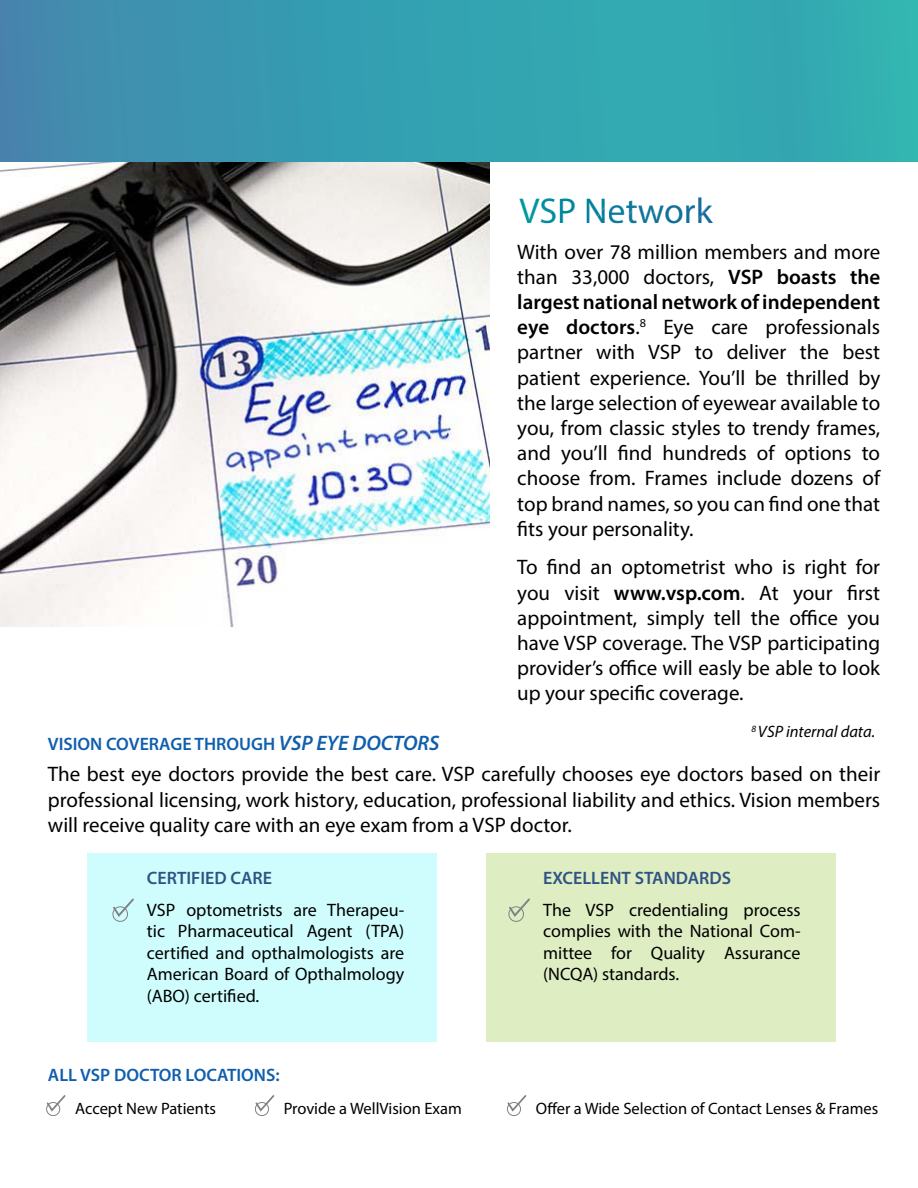
<style>
.page{position:relative;width:918px;height:1188px;background:#fff}
.page>*{position:absolute;margin:0;border:0;box-sizing:border-box;transform-origin:0 0}
.t1{font:36px "Myriad Pro";color:#00989e}
.t2{font:21px/25.2px "Myriad Pro";color:#000;text-align:justify}
.t3{font:18px/21.6px "Myriad Pro";color:#000;text-align:justify}
.t4{font:600 18px "Myriad Pro";color:#105fad}
.t5{font:600 18px "Myriad Pro";color:#2f5483}
.t6{font:16.5px "Myriad Pro";color:#000}
.t7{font:italic 16.5px "Myriad Pro";color:#000}
.s1{font-style:italic;font-size:21px}
.s2{color:#008f9e}
.s3{color:#008d9e}
.s4{color:#02829d}
.s5{color:#0a7b9c}
.s6{color:#0c799c}
.s7{color:#0f759b}
.s8{color:#12719a}
.s9{color:#156d9a}
.s10{color:#166c9a}
.s11{font-weight:600}
</style>
<div class="page">
<img style="left:0;top:162px;width:490px;height:465px">
<div style="left:486px;top:854px;width:349px;height:188px;background:#deedc2"></div>
<div style="left:87px;top:854px;width:349px;height:188px;background:#cffdfd"></div>
<div style="left:113px;top:907px;width:15px;height:15px;border:1px solid #808285;border-radius:7px"></div>
<svg style="left:112px;top:898px;width:22px;height:21px"></svg>
<div style="left:509px;top:907px;width:15px;height:15px;border:1px solid #808285;border-radius:7px"></div>
<svg style="left:508px;top:898px;width:22px;height:21px"></svg>
<div style="left:46px;top:1102px;width:14px;height:14px;border:1px solid #808285;border-radius:6px"></div>
<svg style="left:46px;top:1095px;width:20px;height:18px"></svg>
<div style="left:255px;top:1102px;width:14px;height:14px;border:1px solid #808285;border-radius:6px"></div>
<svg style="left:255px;top:1095px;width:20px;height:18px"></svg>
<div style="left:507px;top:1102px;width:14px;height:14px;border:1px solid #808285;border-radius:6px"></div>
<svg style="left:507px;top:1095px;width:20px;height:18px"></svg>
<div style="left:0;top:0;width:918px;height:162px;background:linear-gradient(to right,#3f8baf,#2eb3b2)"></div>
<p class="t4" style="left:48px;top:738px;width:393px">VISION COVERAGE THROUGH <span class="s1">VSP EYE DOCTORS</span></p>
<h1 class="t1" style="left:519px;top:197px;width:195px">V<span class="s2">S</span><span class="s3">P</span> <span class="s4">N</span><span class="s5">e</span><span class="s6">t</span><span class="s7">w</span><span class="s8">o</span><span class="s9">r</span><span class="s10">k</span></h1>
<p class="t2" style="left:517px;top:240px;width:364px">With over 78 million members and more than 33,000 doctors, <span class="s11">VSP boasts the largest national network of independent eye doctors</span>.<sup>8</sup> Eye care professionals partner with VSP to deliver the best patient experience. You’ll be thrilled by the large selection of eyewear available to you, from classic styles to trendy frames, and you’ll find hundreds of options to choose from. Frames include dozens of top brand names, so you can find one that fits your personality.</p>
<p class="t2" style="left:517px;top:556px;width:364px">To find an optometrist who is right for you visit <span class="s11">www.vsp.com</span>. At your first appointment, simply tell the office you have VSP coverage. The VSP participating provider’s office will easly be able to look up your specific coverage.</p>
<p class="t7" style="left:752px;top:725px;width:125px"><sup>8</sup> VSP internal data.</p>
<p class="t2" style="left:48px;top:763px;width:834px">The best eye doctors provide the best care. VSP carefully chooses eye doctors based on their professional licensing, work history, education, professional liability and ethics. Vision members will receive quality care with an eye exam from a VSP doctor.</p>
<p class="t5" style="left:147px;top:871px;width:127px">CERTIFIED CARE</p>
<p class="t5" style="left:543px;top:871px;width:190px">EXCELLENT STANDARDS</p>
<p class="t3" style="left:147px;top:900px;width:259px">VSP optometrists are Therapeu&shy;tic Pharmaceutical Agent (TPA) certified and opthalmologists are American Board of Opthalmology (ABO) certified.</p>
<p class="t3" style="left:543px;top:900px;width:259px">The VSP credentialing process complies with the National Com&shy;mittee for Quality Assurance (NCQA) standards.</p>
<p class="t4" style="left:48px;top:1068px;width:233px">ALL VSP DOCTOR LOCATIONS:</p>
<p class="t6" style="left:75px;top:1102px;width:142px">Accept New Patients</p>
<p class="t6" style="left:284px;top:1102px;width:180px">Provide a WellVision Exam</p>
<p class="t6" style="left:536px;top:1102px;width:344px">Offer a Wide Selection of Contact Lenses &amp; Frames</p>
</div>
